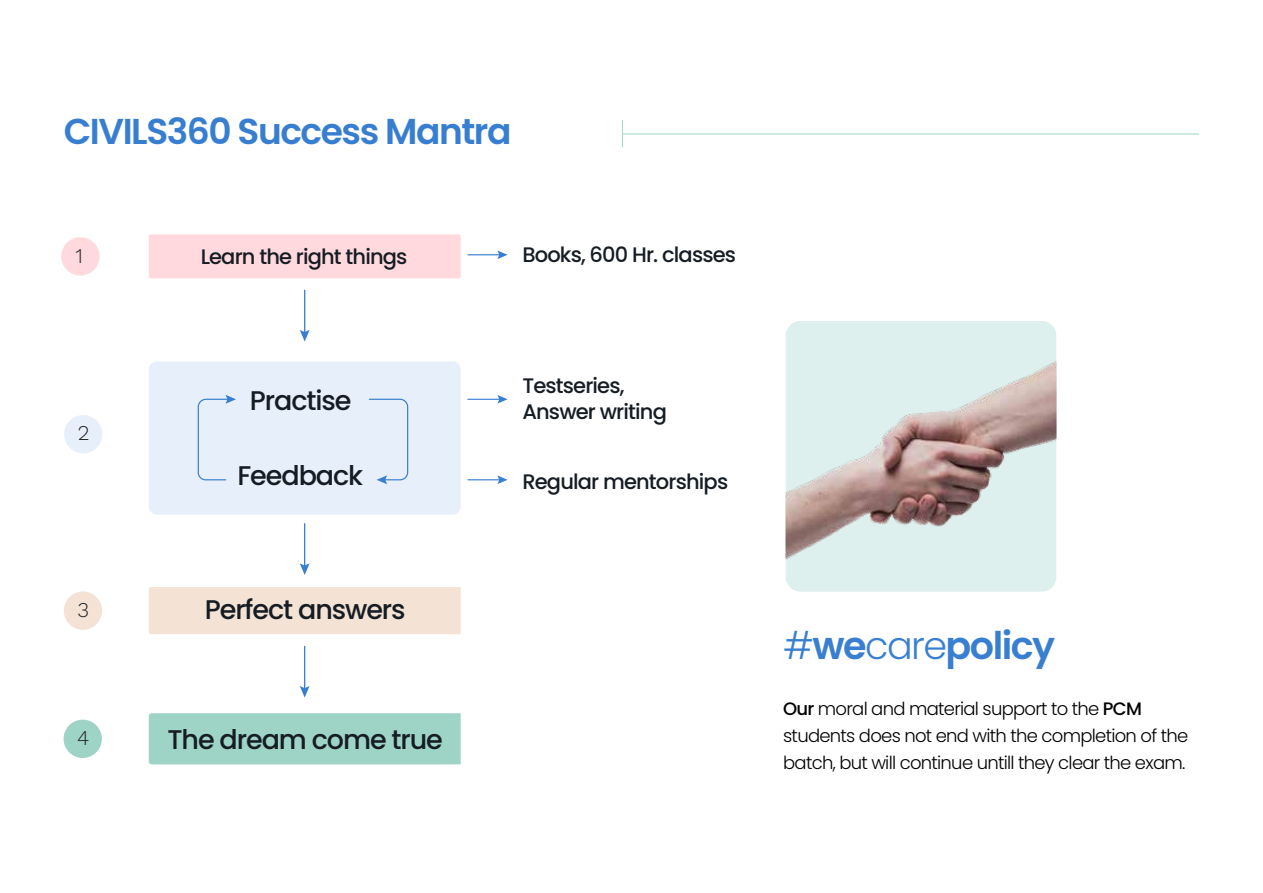
<style>
.page{position:relative;width:1263px;height:893px;background:#fff}
.page>*{position:absolute;margin:0;border:0;box-sizing:border-box;transform-origin:0 0}
.t1{font:600 38.1px "Poppins";letter-spacing:-.04em;color:#387ed1}
.t2{font:600 36px "Poppins";letter-spacing:-.04em;color:#377ed1}
.t3{font:500 27px "Poppins";letter-spacing:-.04em;color:#151c23}
.t4{font:500 21px/25.2px "Poppins";letter-spacing:-.04em;color:#151c23}
.t5{font:300 21px "Work Sans";color:#242424}
.t6{font:300 18px/27px "Poppins";letter-spacing:-.04em;color:#000}
.s1{font-weight:300}
.s2{font-weight:500}
</style>
<div class="page">
<div style="left:149px;top:587px;width:312px;height:47px;background:#f4e3d5"></div>
<div style="left:149px;top:713px;width:312px;height:51px;background:#9ed4c6"></div>
<hr style="left:622px;top:134px;width:577px;height:1px;background:#9ed4c6">
<svg style="left:622px;top:120px;width:1px;height:27px"></svg>
<div style="left:149px;top:234px;width:312px;height:44px;background:#ffd9dd;border-radius:2px"></div>
<div style="left:149px;top:361px;width:312px;height:154px;background:#e7f0fa;border-radius:8px"></div>
<svg style="left:368px;top:398px;width:41px;height:86px"></svg>
<svg style="left:197px;top:395px;width:39px;height:86px"></svg>
<hr style="left:304px;top:290px;width:1px;height:44px;background:#387ed1">
<svg style="left:300px;top:330px;width:10px;height:11px"></svg>
<hr style="left:304px;top:524px;width:1px;height:43px;background:#387ed1">
<svg style="left:300px;top:563px;width:9px;height:12px"></svg>
<hr style="left:304px;top:646px;width:1px;height:44px;background:#387ed1">
<svg style="left:300px;top:686px;width:9px;height:12px"></svg>
<hr style="left:468px;top:254px;width:33px;height:1px;background:#387ed1">
<svg style="left:497px;top:251px;width:11px;height:8px"></svg>
<hr style="left:468px;top:399px;width:33px;height:1px;background:#387ed1">
<svg style="left:497px;top:395px;width:11px;height:9px"></svg>
<hr style="left:468px;top:479px;width:33px;height:1px;background:#387ed1">
<svg style="left:497px;top:475px;width:11px;height:9px"></svg>
<div style="left:61px;top:237px;width:39px;height:39px;background:#ffd9dd;border-radius:50%"></div>
<div style="left:64px;top:415px;width:38px;height:38px;background:#e7f0fa;border-radius:50%"></div>
<div style="left:64px;top:591px;width:38px;height:39px;background:#f4e3d5;border-radius:50%"></div>
<div style="left:64px;top:720px;width:38px;height:38px;background:#9ed4c6;border-radius:50%"></div>
<div style="left:786px;top:321px;width:270px;height:271px;background:#ddf0ed"></div>
<img style="left:785px;top:335px;width:271px;height:243px">
<h2 class="t2" style="left:64px;top:111px;width:449px">CIVILS360 Success Mantra</h2>
<p class="t5" style="left:76px;top:239px;width:9px">1</p>
<p class="t4" style="left:201px;top:244px;width:208px">Learn the right things</p>
<p class="t4" style="left:522px;top:242px;width:215px">Books, 600 Hr. classes</p>
<h3 class="t3" style="left:250px;top:385px;width:103px">Practise</h3>
<p class="t4" style="left:522px;top:374px;width:146px">Testseries,<br>Answer writing</p>
<p class="t5" style="left:78px;top:417px;width:13px">2</p>
<h3 class="t3" style="left:237px;top:460px;width:127px">Feedback</h3>
<p class="t4" style="left:522px;top:469px;width:207px">Regular mentorships</p>
<p class="t5" style="left:78px;top:594px;width:13px">3</p>
<h3 class="t3" style="left:205px;top:594px;width:202px">Perfect answers</h3>
<p class="t5" style="left:77px;top:722px;width:14px">4</p>
<h3 class="t3" style="left:167px;top:724px;width:277px">The dream come true</h3>
<h1 class="t1" style="left:783px;top:623px;width:274px"><span class="s1">#</span>we<span class="s1">care</span>policy</h1>
<p class="t6" style="left:783px;top:695px;width:407px"><span class="s2">Our</span> moral and material support to the <span class="s2">PCM </span>students does not end with the completion of the batch, but will continue untill they clear the exam.</p>
</div>
